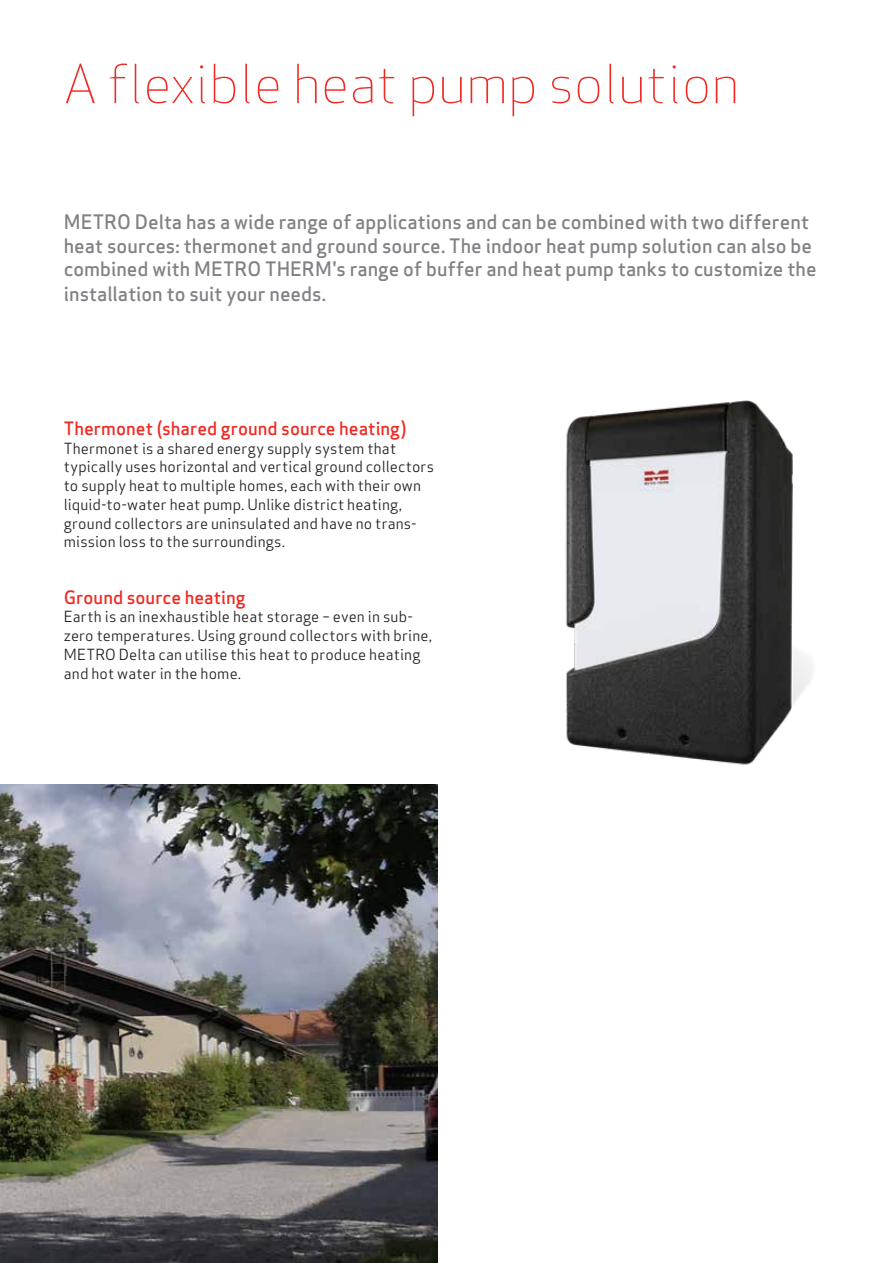
<style>
.page{position:relative;width:893px;height:1263px;background:#fff}
.page>*{position:absolute;margin:0;border:0;box-sizing:border-box;transform-origin:0 0}
.t1{font:300 52.5px "Apex Sans";color:#ee2a23}
.t2{font:500 19.5px/23.4px "Apex Sans";color:#808285}
.t3{font:500 18px "Apex Sans";color:#ee2a23}
.t4{font:15px/18.8px "Apex Sans";letter-spacing:.01em;color:#231f20}
</style>
<div class="page">
<img style="left:0;top:784px;width:437px;height:479px">
<img style="left:565px;top:400px;width:247px;height:365px">
<h1 class="t1" style="left:64px;top:50px;width:677px">A flexible heat pump solution</h1>
<p class="t2" style="left:64px;top:208px;width:754px">METRO Delta has a wide range of applications and can be combined with two different heat sources: thermonet and ground source. The indoor heat pump solution can also be combined with METRO THERM's range of buffer and heat pump tanks to customize the</p>
<h2 class="t2" style="left:64px;top:280px;width:264px">installation to suit your needs.</h2>
<p class="t3" style="left:64px;top:412px;width:344px">Thermonet (shared ground source heating)</p>
<p class="t4" style="left:64px;top:437px;width:372px">Thermonet is a shared energy supply system that typically uses horizontal and vertical ground collectors to supply heat to multiple homes, each with their own liquid-to-water heat pump. Unlike district heating, ground collectors are uninsulated and have no trans&shy;mission loss to the surroundings.</p>
<p class="t3" style="left:64px;top:581px;width:183px">Ground source heating</p>
<p class="t4" style="left:64px;top:606px;width:370px">Earth is an inexhaustible heat storage – even in sub&shy;zero temperatures. Using ground collectors with brine, METRO Delta can utilise this heat to produce heating and hot water in the home.</p>
</div>
